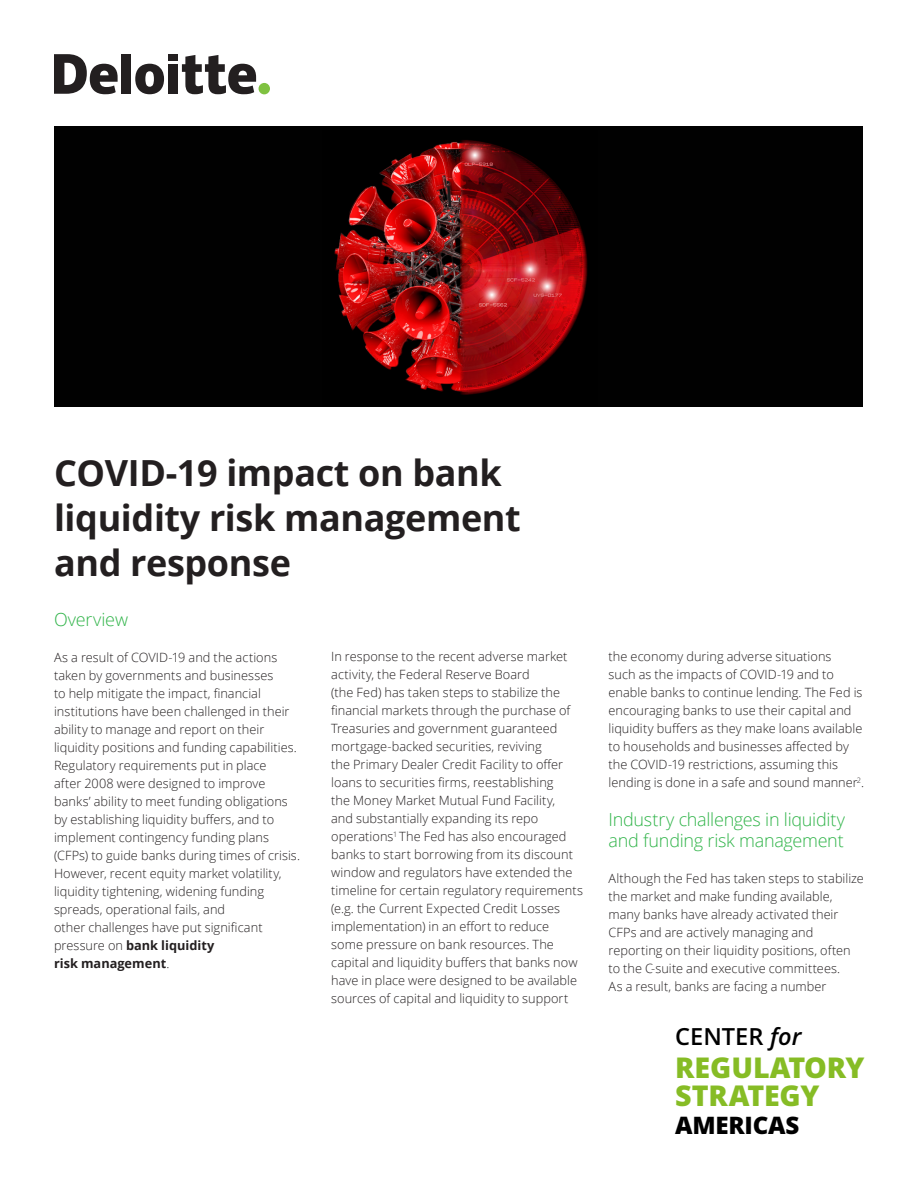
<style>
.page{position:relative;width:918px;height:1188px;background:#fff}
.page>*{position:absolute;margin:0;border:0;box-sizing:border-box;transform-origin:0 0}
.Story_heading_light{font:700 36px/45px "Open Sans";letter-spacing:-.01em;color:#231f20}
.t1{font:800 28.65px/28px "Open Sans";letter-spacing:-.01em;color:#86bc25}
.t2{font:800 24.15px "Open Sans";letter-spacing:-.01em;color:#000}
.t3{font:600 23.55px "Open Sans";color:#000}
.Body_copy__8_5_12pt{font:300 18px/21px "Open Sans";letter-spacing:-.015em;color:#31b44a}
.Body_copy__8_5_12pt-2{font:300 12.75px/18px "Open Sans";letter-spacing:.005em;color:#231f20}
.s1{font-weight:700}
.s2{font-style:italic}
</style>
<div class="page">
<div style="left:259px;top:83px;width:11px;height:11px;background:#7fc241;border-radius:50%"></div>
<div style="left:121px;top:54px;width:10px;height:40px;background:#231f20"></div>
<svg style="left:135px;top:64px;width:29px;height:30px"></svg>
<div style="left:168px;top:64px;width:10px;height:30px;background:#231f20"></div>
<div style="left:168px;top:54px;width:10px;height:7px;background:#231f20"></div>
<svg style="left:182px;top:55px;width:74px;height:39px"></svg>
<svg style="left:54px;top:54px;width:64px;height:40px"></svg>
<div style="left:54px;top:126px;width:809px;height:280px;background:#010101"></div>
<img style="left:334px;top:140px;width:254px;height:255px">
<p class="Story_heading_light" style="left:54px;top:450px;width:468px">COVID-19 impact on bank liquidity risk management and response</p>
<p class="Body_copy__8_5_12pt" style="left:54px;top:608px;width:76px">Overview</p>
<p class="Body_copy__8_5_12pt-2" style="left:54px;top:648px;width:248px">As a result of COVID-19 and the actions taken by governments and businesses<br>to help mitigate the impact, financial institutions have been challenged in their ability to manage and report on their liquidity positions and funding capabilities.<br>Regulatory requirements put in place<br>after 2008 were designed to improve banks’ ability to meet funding obligations by establishing liquidity buffers, and to implement contingency funding plans (CFPs) to guide banks during times of crisis.<br>However, recent equity market volatility, liquidity tightening, widening funding spreads, operational fails, and<br>other challenges have put significant pressure on <span class="s1">bank liquidity<br>risk management</span>.</p>
<p class="Body_copy__8_5_12pt-2" style="left:331px;top:647px;width:253px">In response to the recent adverse market activity, the Federal Reserve Board<br>(the Fed) has taken steps to stabilize the financial markets through the purchase of Treasuries and government guaranteed mortgage-backed securities, reviving<br>the Primary Dealer Credit Facility to offer loans to securities firms, reestablishing<br>the Money Market Mutual Fund Facility,<br>and substantially expanding its repo operations<sup>1</sup> The Fed has also encouraged banks to start borrowing from its discount window and regulators have extended the timeline for certain regulatory requirements (e.g. the Current Expected Credit Losses implementation) in an effort to reduce some pressure on bank resources. The capital and liquidity buffers that banks now have in place were designed to be available sources of capital and liquidity to support</p>
<p class="Body_copy__8_5_12pt-2" style="left:609px;top:647px;width:257px">the economy during adverse situations<br>such as the impacts of COVID-19 and to enable banks to continue lending. The Fed is encouraging banks to use their capital and liquidity buffers as they make loans available to households and businesses affected by the COVID-19 restrictions, assuming this lending is done in a safe and sound manner<sup>2</sup>.</p>
<p class="Body_copy__8_5_12pt" style="left:609px;top:809px;width:238px">Industry challenges in liquidity and funding risk management</p>
<p class="Body_copy__8_5_12pt-2" style="left:609px;top:869px;width:257px">Although the Fed has taken steps to stabilize the market and make funding available, many banks have already activated their CFPs and are actively managing and reporting on their liquidity positions, often to the C-suite and executive committees.<br>As a result, banks are facing a number</p>
<p class="t3" style="left:675px;top:1020px;width:128px">CENTER <span class="s2">for</span></p>
<p class="t1" style="left:675px;top:1052px;width:191px">REGULATORY<br>STRATEGY</p>
<p class="t2" style="left:675px;top:1107px;width:126px">AMERICAS</p>
</div>
